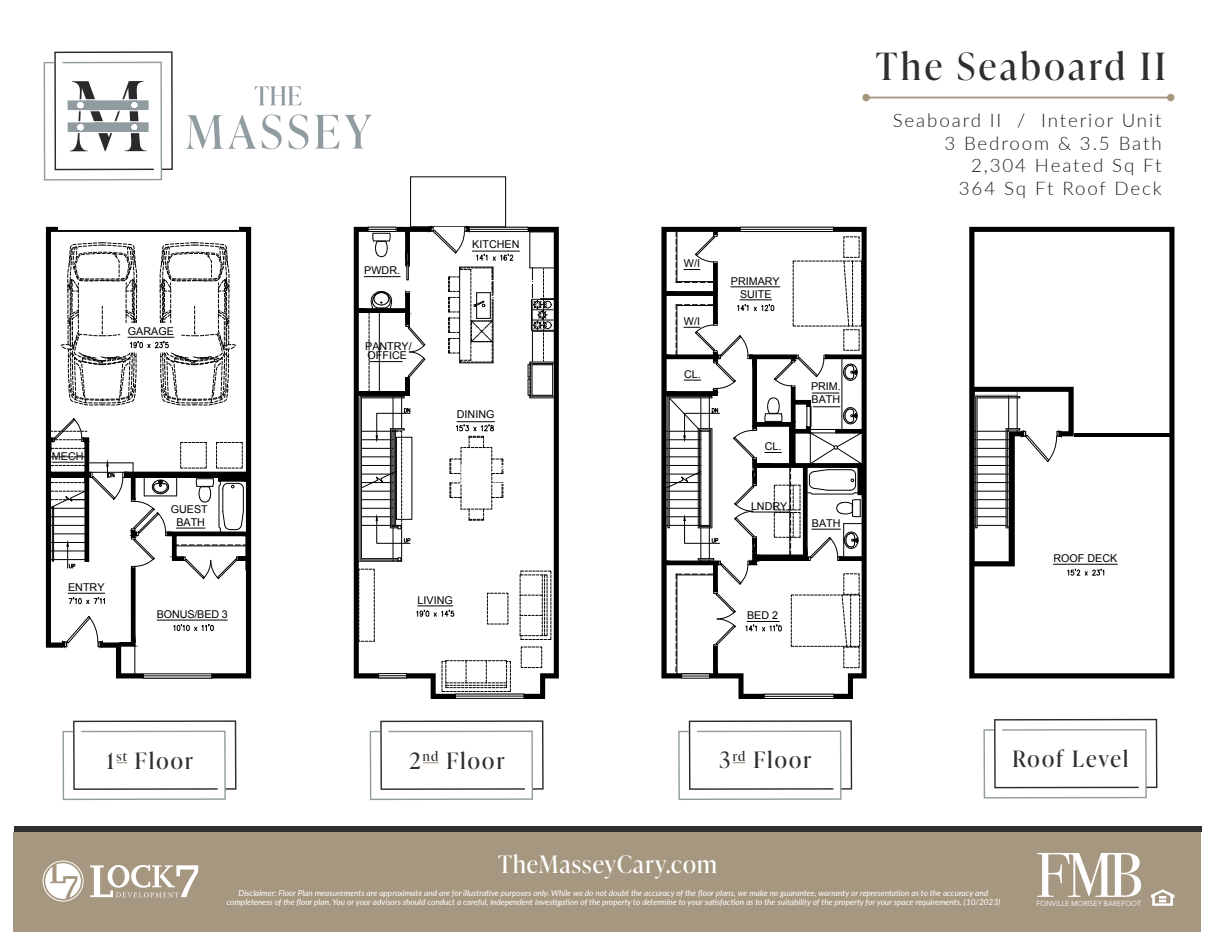
<style>
.page{position:relative;width:1215px;height:945px;background:#fff}
.page>*{position:absolute;margin:0;border:0;box-sizing:border-box;transform-origin:0 0}
.t1{font:37.5px "Ivy Presto Display";letter-spacing:.1em;color:#2e2f2f}
.t2{font:24px "Ivy Presto Display";letter-spacing:.05em;color:#fff}
.t3{font:22.5px "Ivy Presto Display";letter-spacing:.1em;color:#2e2f2f}
.t4{font:300 18.75px "Lato";letter-spacing:.1em;color:#231f20}
.t5{font:10.8px/12.9px "Arial";color:#000;text-align:center}
.t6{font:italic 8.25px/9.9px "Lato";color:#fff;text-align:center}
.t7{font:7.35px "Avenir";color:#fff;scale:.96 1}
</style>
<div class="page">
<svg style="left:44px;top:51px;width:129px;height:130px"></svg>
<svg style="left:46px;top:227px;width:205px;height:451px"></svg>
<svg style="left:354px;top:227px;width:205px;height:472px"></svg>
<svg style="left:661px;top:227px;width:206px;height:472px"></svg>
<svg style="left:969px;top:227px;width:205px;height:451px"></svg>
<hr style="left:1074px;top:433px;width:95px;height:3px;background:#000">
<hr style="left:418px;top:606px;width:35px;height:1px;background:#000">
<svg style="left:416px;top:609px;width:38px;height:8px"></svg>
<svg style="left:61px;top:242px;width:175px;height:164px"></svg>
<svg style="left:971px;top:387px;width:156px;height:193px"></svg>
<div style="left:58px;top:225px;width:181px;height:5px;background:#fff"></div>
<hr style="left:143px;top:676px;width:69px;height:1px;background:#000">
<hr style="left:455px;top:696px;width:69px;height:1px;background:#000">
<svg style="left:378px;top:675px;width:29px;height:1px"></svg>
<div style="left:410px;top:176px;width:96px;height:51px;border:1px solid #000"></div>
<hr style="left:739px;top:229px;width:95px;height:1px;background:#000">
<div style="left:764px;top:694px;width:70px;height:5px;border:1px solid #000"></div>
<hr style="left:764px;top:696px;width:70px;height:1px;background:#000">
<svg style="left:358px;top:226px;width:196px;height:336px"></svg>
<svg style="left:666px;top:231px;width:197px;height:446px"></svg>
<svg style="left:50px;top:418px;width:197px;height:255px"></svg>
<hr style="left:866px;top:97px;width:305px;height:1px;background:#a69781">
<div style="left:1167px;top:94px;width:7px;height:7px;background:#a69781;border-radius:50%"></div>
<div style="left:862px;top:94px;width:8px;height:7px;background:#a69781;border-radius:50%"></div>
<svg style="left:254px;top:86px;width:48px;height:19px"></svg>
<svg style="left:186px;top:114px;width:96px;height:35px"></svg>
<svg style="left:289px;top:114px;width:19px;height:35px"></svg>
<svg style="left:315px;top:115px;width:57px;height:34px"></svg>
<svg style="left:62px;top:720px;width:174px;height:80px"></svg>
<svg style="left:370px;top:720px;width:174px;height:80px"></svg>
<svg style="left:983px;top:719px;width:174px;height:80px"></svg>
<svg style="left:678px;top:720px;width:174px;height:80px"></svg>
<div style="left:14px;top:827px;width:1187px;height:5px;background:#2e2f2f"></div>
<div style="left:14px;top:832px;width:1188px;height:100px;background:#a69781"></div>
<svg style="left:1037px;top:853px;width:104px;height:44px"></svg>
<svg style="left:1151px;top:889px;width:23px;height:17px"></svg>
<svg style="left:45px;top:863px;width:36px;height:36px"></svg>
<div style="left:43px;top:861px;width:40px;height:40px;border:1px solid #fff;border-radius:50%"></div>
<svg style="left:90px;top:865px;width:108px;height:32px"></svg>
<p class="t5" style="left:128px;top:325px;width:48px">GARAGE</p>
<p class="t5" style="left:52px;top:450px;width:33px">MECH</p>
<p class="t5" style="left:68px;top:581px;width:38px">ENTRY</p>
<p class="t5" style="left:171px;top:503px;width:39px">GUEST<br>BATH</p>
<p class="t5" style="left:157px;top:608px;width:73px">BONUS/BED 3</p>
<p class="t5" style="left:364px;top:264px;width:37px">PWDR.</p>
<p class="t5" style="left:365px;top:341px;width:48px;line-height:9.6px;text-align:left">PANTRY/<br>OFFICE</p>
<p class="t5" style="left:472px;top:237px;width:49px">KITCHEN</p>
<p class="t5" style="left:457px;top:408px;width:39px">DINING</p>
<p class="t5" style="left:418px;top:593px;width:37px">LIVING</p>
<p class="t5" style="left:684px;top:257px;width:18px">W/I</p>
<p class="t5" style="left:684px;top:315px;width:18px">W/I</p>
<p class="t5" style="left:684px;top:368px;width:18px">CL.</p>
<p class="t5" style="left:731px;top:274px;width:50px">PRIMARY<br>SUITE</p>
<p class="t5" style="left:765px;top:440px;width:18px">CL.</p>
<p class="t5" style="left:751px;top:500px;width:41px">LNDRY.</p>
<p class="t5" style="left:811px;top:380px;width:31px;text-align:left">PRIM.<br>BATH</p>
<p class="t5" style="left:812px;top:517px;width:30px">BATH</p>
<p class="t5" style="left:747px;top:609px;width:33px">BED 2</p>
<p class="t1" style="left:876px;top:40px;width:292px">The Seaboard II</p>
<p class="t4" style="left:893px;top:107px;width:270px">Seaboard II / Interior Unit</p>
<p class="t4" style="left:944px;top:130px;width:219px">3 Bedroom &amp; 3.5 Bath</p>
<p class="t4" style="left:971px;top:152px;width:192px">2,304 Heated Sq Ft</p>
<p class="t4" style="left:959px;top:175px;width:204px">364 Sq Ft Roof Deck</p>
<p class="t5" style="left:1053px;top:552px;width:65px">ROOF DECK</p>
<p class="t3" style="left:107px;top:744px;width:88px">1<sup>st</sup> Floor</p>
<p class="t3" style="left:409px;top:744px;width:97px">2<sup>nd</sup> Floor</p>
<p class="t3" style="left:720px;top:744px;width:93px">3<sup>rd</sup> Floor</p>
<p class="t3" style="left:1013px;top:743px;width:117px">Roof Level</p>
<p class="t2" style="left:498px;top:847px;width:220px">TheMasseyCary.com</p>
<p class="t6" style="left:227px;top:887px;width:775px">Disclaimer: Floor Plan measurements are approximate and are for illustrative purposes only. While we do not doubt the accuracy of the floor plans, we make no guarantee, warranty or representation as to the accuracy and completeness of the floor plan. You or your advisors should conduct a careful, independent investigation of the property to determine to your satisfaction as to the suitability of the property for your space requirements. (10/2023)</p>
<p class="t7" style="left:1037px;top:899px;width:111px">FONVILLE MORISEY BAREFOOT</p>
</div>
